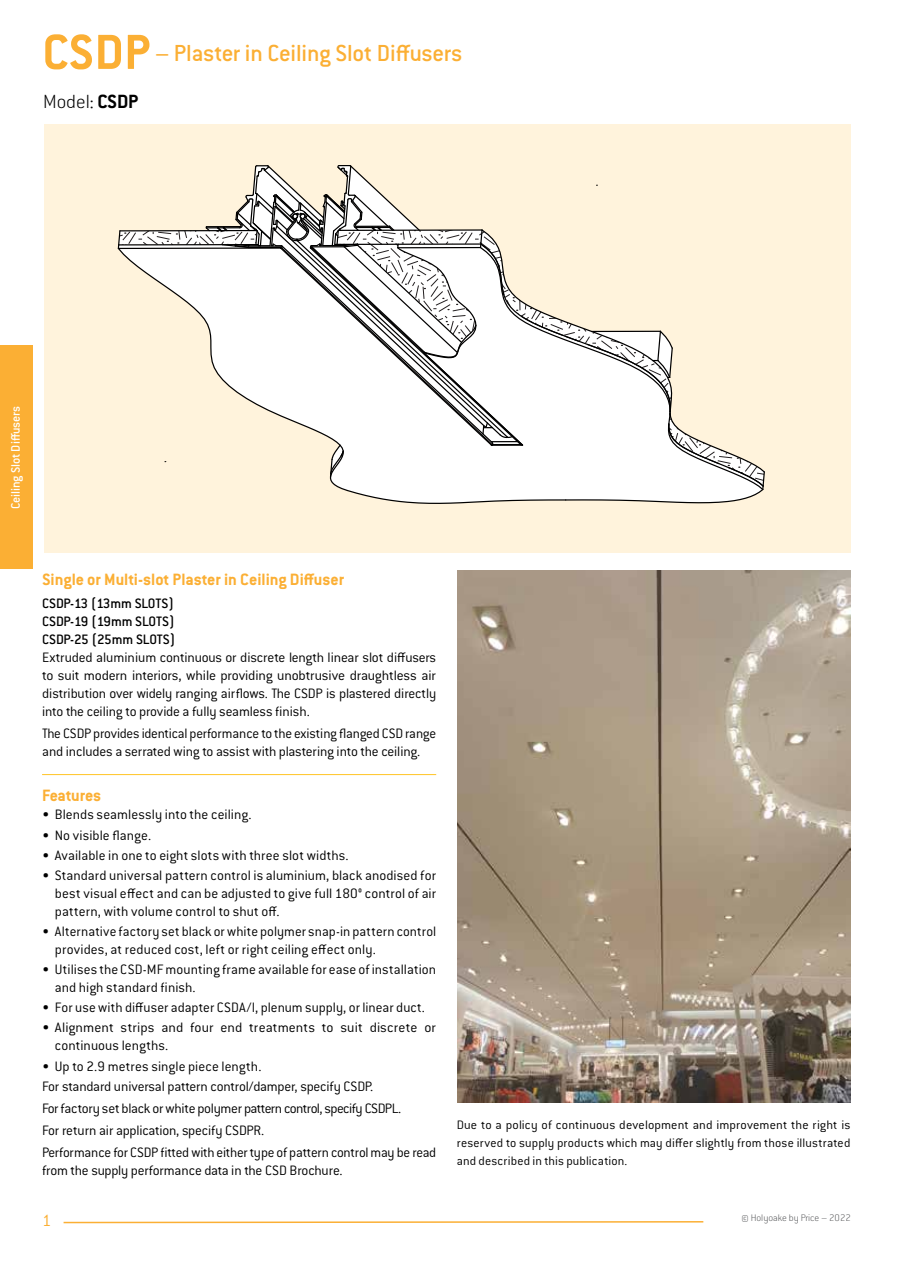
<style>
.page{position:relative;width:915px;height:1263px;background:#fff}
.page>*{position:absolute;margin:0;border:0;box-sizing:border-box;transform-origin:0 0}
.t1{font:25.5px "Conduit ITC Medium";letter-spacing:-.01em;color:#fbaf34}
.t2{font:300 21px "Conduit ITC Extra";color:#000}
.t3{font:700 18px "Conduit ITC";color:#fbaf34}
.t4{font:18px "Conduit ITC Light";color:#fbaf34}
.t5{font:15px/18px "Conduit ITC Light";color:#000}
.t6{font:15px/22.2px "Conduit ITC Light";letter-spacing:-.02em;color:#000}
.t7{font:15px/18px "Conduit ITC Medium";color:#000;text-align:justify}
.t8{font:13.5px/18px "Conduit ITC Light";letter-spacing:.01em;color:#000;text-align:justify}
.t9{font:13.5px "Conduit ITC Medium";letter-spacing:-.01em;color:#fff}
.t10{font:300 10.5px "Conduit ITC Extra";color:#58595b}
.s1{font-family:"Conduit ITC";font-weight:700;font-size:54px}
.s2{font-family:"Conduit ITC";font-weight:700}
</style>
<div class="page">
<div style="left:0;top:345px;width:33px;height:224px;background:#fbaf34"></div>
<svg style="left:63px;top:1221px;width:641px;height:3px"></svg>
<div style="left:44px;top:124px;width:806px;height:428px;background:#fff3dc"></div>
<svg style="left:117px;top:165px;width:648px;height:339px"></svg>
<img style="left:457px;top:571px;width:393px;height:531px">
<hr style="left:42px;top:774px;width:394px;height:1px;background:#ffc425">
<h1 class="t1" style="left:42px;top:38px;width:421px"><span class="s1">CSDP</span> – Plaster in Ceiling Slot Diffusers</h1>
<h2 class="t2" style="left:43px;top:89px;width:97px">Model: <span class="s2">CSDP</span></h2>
<p class="t9" style="left:7px;top:509px;width:105px;rotate:-90deg">Ceiling Slot Diffusers</p>
<p class="t3" style="left:42px;top:569px;width:303px">Single or Multi-slot Plaster in Ceiling Diffuser</p>
<p class="t7" style="left:42px;top:593px;width:135px">CSDP-13 (13mm SLOTS)<br>CSDP-19 (19mm SLOTS)<br>CSDP-25 (25mm SLOTS)</p>
<p class="t5" style="left:42px;top:647px;width:395px;text-align:justify">Extruded aluminium continuous or discrete length linear slot diffusers to suit modern interiors, while providing unobtrusive draughtless air distribution over widely ranging airflows. The CSDP is plastered directly into the ceiling to provide a fully seamless finish.</p>
<p class="t5" style="left:42px;top:724px;width:395px">The CSDP provides identical performance to the existing flanged CSD range and includes a serrated wing to assist with plastering into the ceiling.</p>
<p class="t3" style="left:42px;top:785px;width:61px">Features</p>
<p class="t5" style="left:42px;top:805px;width:211px">• Blends seamlessly into the ceiling.</p>
<p class="t5" style="left:42px;top:825px;width:110px">• No visible flange.</p>
<p class="t5" style="left:42px;top:846px;width:308px">• Available in one to eight slots with three slot widths.</p>
<p class="t5" style="left:55px;top:866px;width:383px;text-align:justify;text-indent:-13px">• Standard universal pattern control is aluminium, black anodised for best visual effect and can be adjusted to give full 180° control of air pattern, with volume control to shut off.</p>
<p class="t5" style="left:55px;top:922px;width:383px;text-indent:-13px">• Alternative factory set black or white polymer snap-in pattern control provides, at reduced cost, left or right ceiling effect only.</p>
<p class="t5" style="left:55px;top:960px;width:383px;text-indent:-13px">• Utilises the CSD-MF mounting frame available for ease of installation and high standard finish.</p>
<p class="t5" style="left:42px;top:998px;width:384px">• For use with diffuser adapter CSDA/I, plenum supply, or linear duct.</p>
<p class="t5" style="left:55px;top:1018px;width:382px;text-indent:-13px">• Alignment strips and four end treatments to suit discrete or continuous lengths.</p>
<p class="t5" style="left:42px;top:1055px;width:332px;line-height:20.1px">• Up to 2.9 metres single piece length.<br>For standard universal pattern control/damper, specify CSDP.</p>
<p class="t6" style="left:42px;top:1097px;width:395px">For factory set black or white polymer pattern control, specify CSDPL.<br>For return air application, specify CSDPR.<br>Performance for CSDP fitted with either type of pattern control may be read</p>
<p class="t5" style="left:42px;top:1161px;width:302px">from the supply performance data in the CSD Brochure.</p>
<p class="t4" style="left:42px;top:1210px;width:11px">1</p>
<p class="t8" style="left:456px;top:1115px;width:395px">Due to a policy of continuous development and improvement the right is reserved to supply products which may differ slightly from those illustrated and described in this publication.</p>
<p class="t10" style="left:741px;top:1211px;width:111px">© Holyoake by Price – 2022</p>
</div>
